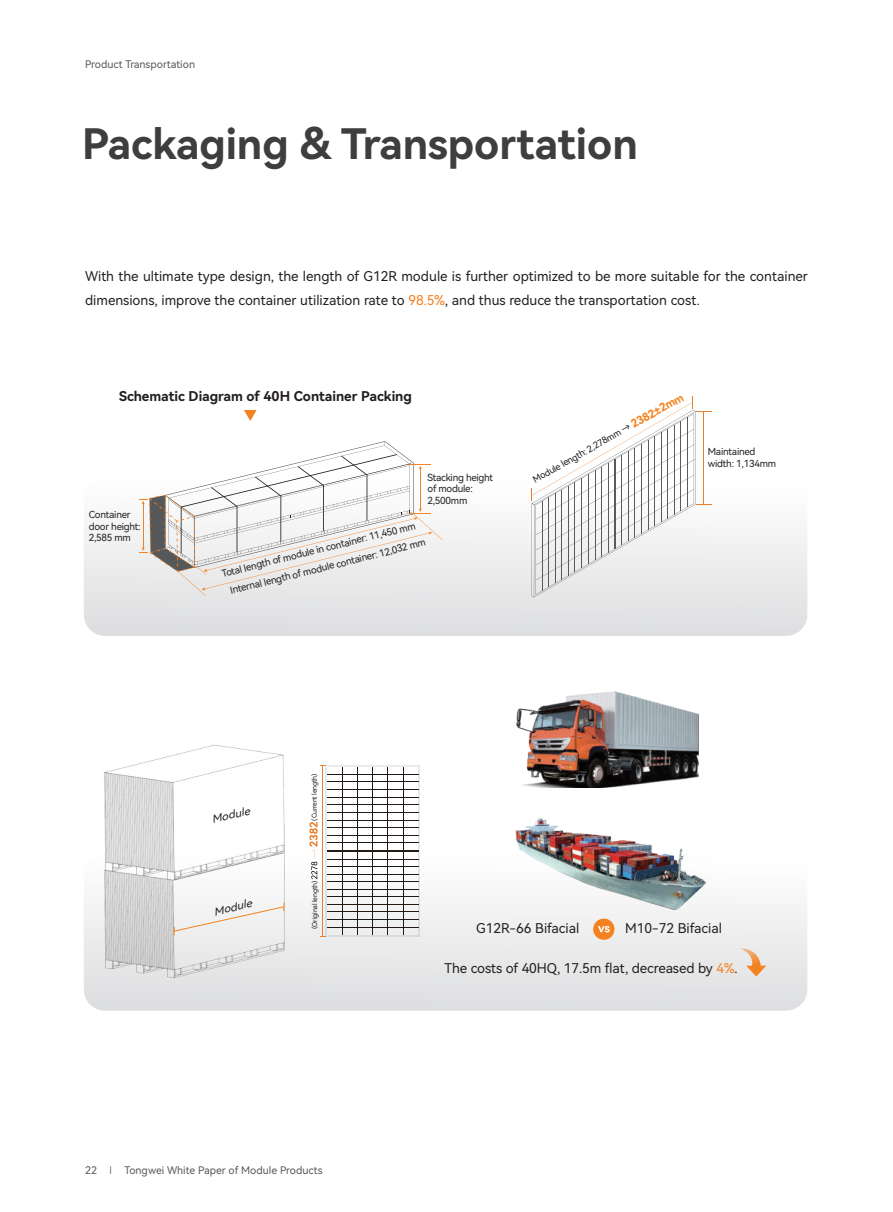
<style>
.page{position:relative;width:893px;height:1212px;background:#fff}
.page>*{position:absolute;margin:0;border:0;box-sizing:border-box;transform-origin:0 0}
.t1{font:42px "Harmony OS Sans SC Bold";color:#3e3e3f}
.t2{font:13.5px/24px "Harmony OS Sans SC";color:#231f20}
.t3{font:13.5px "Harmony OS Sans SC Bold";color:#231f20}
.t4{font:10.5px "Harmony OS Sans SC";color:#57585a}
.t5{font:italic 10.5px "Harmony OS Sans SC";color:#231f20;scale:1.08 1}
.t6{font:9.75px/11.7px "Harmony OS Sans SC";letter-spacing:-.025em;color:#231f20}
.t7{font:9.15px "Harmony OS Sans SC";color:#231f20}
.t8{font:6.75px "Harmony OS Sans SC";letter-spacing:-.025em;color:#231f20}
.s1{color:#f58220}
.s2{font-family:"Harmony OS Sans SC Bold";font-size:11.25px;color:#f58220}
.s3{font-family:"Harmony OS Sans SC Light";color:#434445}
</style>
<div class="page">
<div style="left:84px;top:852px;width:723px;height:159px;background:linear-gradient(to bottom,#fff,#dddedf);border-radius:21px"></div>
<div style="left:84px;top:477px;width:723px;height:159px;background:linear-gradient(to bottom,#fff,#dddedf);border-radius:21px"></div>
<img style="left:100px;top:745px;width:187px;height:248px">
<svg style="left:173px;top:902px;width:111px;height:33px"></svg>
<svg style="left:593px;top:918px;width:21px;height:22px"></svg>
<svg style="left:139px;top:441px;width:304px;height:154px"></svg>
<svg style="left:309px;top:765px;width:111px;height:172px"></svg>
<hr style="left:322px;top:765px;width:1px;height:171px;background:#e8802d">
<svg style="left:531px;top:396px;width:181px;height:201px"></svg>
<hr style="left:704px;top:411px;width:1px;height:93px;background:#e8802d">
<svg style="left:244px;top:410px;width:13px;height:11px"></svg>
<svg style="left:740px;top:947px;width:26px;height:29px"></svg>
<img style="left:516px;top:691px;width:182px;height:97px">
<img style="left:508px;top:818px;width:208px;height:113px">
<p class="t4" style="left:85px;top:57px;width:112px">Product Transportation</p>
<h1 class="t1" style="left:82px;top:114px;width:557px">Packaging &amp; Transportation</h1>
<p class="t2" style="left:85px;top:264px;width:724px">With the ultimate type design, the length of G12R module is further optimized to be more suitable for the container dimensions, improve the container utilization rate to <span class="s1">98.5%</span>, and thus reduce the transportation cost.</p>
<p class="t3" style="left:119px;top:387px;width:294px">Schematic Diagram of 40H Container Packing</p>
<p class="t6" style="left:428px;top:472px;width:67px">Stacking height of module:<br>2,500mm</p>
<p class="t6" style="left:89px;top:509px;width:54px">Container door height:<br>2,585 mm</p>
<p class="t6" style="left:224px;top:563px;width:203px;line-height:18.6px;text-indent:-4px;rotate:-14deg">Total length of module in container: 11,450 mm<br>Internal length of module container: 12,032 mm</p>
<p class="t7" style="left:530px;top:474px;width:173px;rotate:-29deg">Module length: 2,278mm → <span class="s2">2382±2mm</span></p>
<p class="t6" style="left:708px;top:446px;width:70px">Maintained width: 1,134mm</p>
<p class="t5" style="left:211px;top:815px;width:38px;rotate:-14deg">Module</p>
<p class="t8" style="left:310px;top:820px;width:48px;rotate:-90deg">(Current length)</p>
<p class="t5" style="left:213px;top:907px;width:38px;rotate:-14deg">Module</p>
<p class="t8" style="left:310px;top:929px;width:49px;rotate:-90deg">(Original length)</p>
<p class="t4" style="left:85px;top:1165px;width:239px">22 <span class="s3">Ｉ</span> Tongwei White Paper of Module Products</p>
<p class="t2" style="left:476px;top:915px;width:105px">G12R-66 Bifacial</p>
<p class="t2" style="left:625px;top:915px;width:98px">M10-72 Bifacial</p>
<p class="t2" style="left:444px;top:955px;width:294px">The costs of 40HQ, 17.5m flat, decreased by <span class="s1">4%</span>.</p>
</div>
